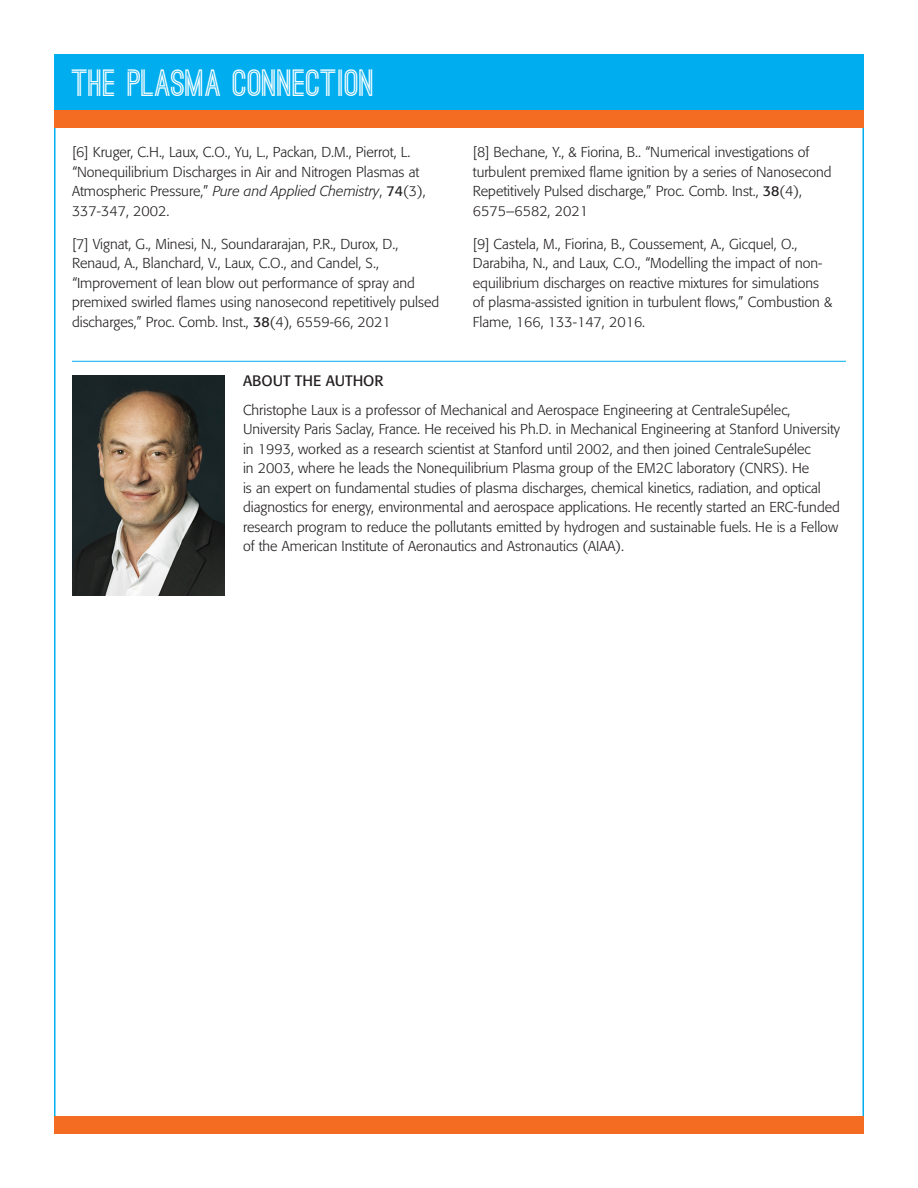
<style>
.page{position:relative;width:918px;height:1188px;background:#fff}
.page>*{position:absolute;margin:0;border:0;box-sizing:border-box;transform-origin:0 0}
.t1{font:700 36px "Ostrich Sans";color:#fff}
.t2{font:15px "Formata";color:#231f20}
.Body{font:300 14.25px/19.5px "Formata";color:#231f20}
.s1{font-style:italic}
.s2{font-weight:400}
</style>
<div class="page">
<div style="left:54px;top:54px;width:810px;height:58px;background:#00aeef"></div>
<div style="left:54px;top:1116px;width:810px;height:18px;background:#f36c21"></div>
<div style="left:54px;top:110px;width:810px;height:18px;background:#f36c21"></div>
<hr style="left:72px;top:361px;width:774px;height:1px;background:#00aeef">
<img style="left:72px;top:375px;width:152px;height:221px">
<p class="t1" style="left:72px;top:70px;width:304px">The PLASMA CONNECTION</p>
<p class="Body" style="left:72px;top:143px;width:355px">[6] Kruger, C.H., Laux, C.O., Yu, L., Packan, D.M., Pierrot, L. “Nonequilibrium Discharges in Air and Nitrogen Plasmas at Atmospheric Pressure,” <span class="s1">Pure and Applied Chemistry</span>, <span class="s2">74</span>(3), 337-347, 2002.</p>
<p class="Body" style="left:72px;top:234px;width:369px">[7] Vignat, G., Minesi, N., Soundararajan, P.R., Durox, D., Renaud, A., Blanchard, V., Laux, C.O., and Candel, S., “Improvement of lean blow out performance of spray and premixed swirled flames using nanosecond repetitively pulsed discharges,” Proc. Comb. Inst., <span class="s2">38</span>(4), 6559-66, 2021</p>
<p class="Body" style="left:473px;top:143px;width:360px">[8] Bechane, Y., &amp; Fiorina, B.. “Numerical investigations of turbulent premixed flame ignition by a series of Nanosecond Repetitively Pulsed discharge,” Proc. Comb. Inst., <span class="s2">38</span>(4), 6575–6582, 2021</p>
<p class="Body" style="left:473px;top:234px;width:361px">[9] Castela, M., Fiorina, B., Coussement, A., Gicquel, O., Darabiha, N., and Laux, C.O., “Modelling the impact of non&shy;equilibrium discharges on reactive mixtures for simulations of plasma-assisted ignition in turbulent flows,” Combustion &amp; Flame, 166, 133-147, 2016.</p>
<p class="t2" style="left:243px;top:372px;width:142px">ABOUT THE AUTHOR</p>
<p class="Body" style="left:243px;top:400px;width:599px">Christophe Laux is a professor of Mechanical and Aerospace Engineering at CentraleSupélec, University Paris Saclay, France. He received his Ph.D. in Mechanical Engineering at Stanford University in 1993, worked as a research scientist at Stanford until 2002, and then joined CentraleSupélec<br>in 2003, where he leads the Nonequilibrium Plasma group of the EM2C laboratory (CNRS). He<br>is an expert on fundamental studies of plasma discharges, chemical kinetics, radiation, and optical diagnostics for energy, environmental and aerospace applications. He recently started an ERC-funded research program to reduce the pollutants emitted by hydrogen and sustainable fuels. He is a Fellow of the American Institute of Aeronautics and Astronautics (AIAA).</p>
</div>
